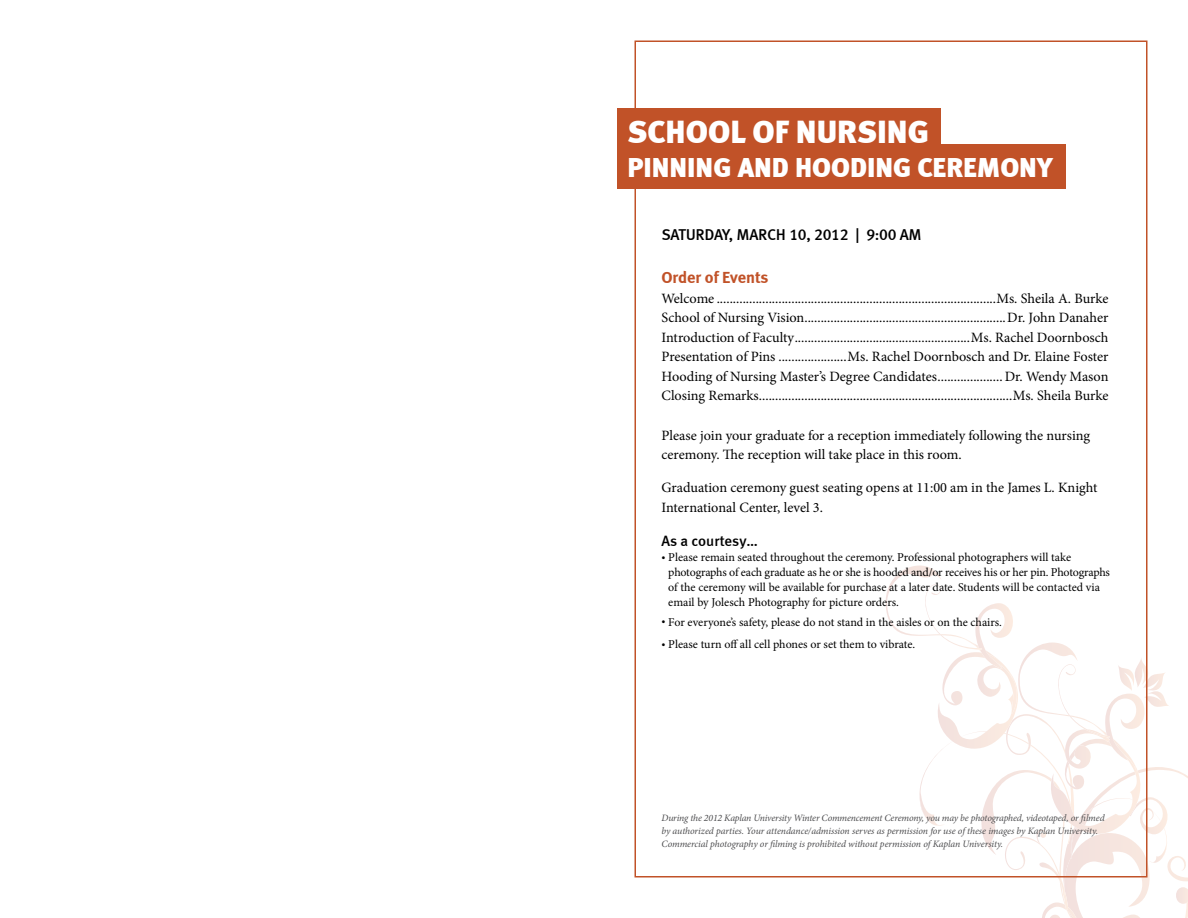
<style>
.page{position:relative;width:1188px;height:918px;background:#fff}
.page>*{position:absolute;margin:0;border:0;box-sizing:border-box;transform-origin:0 0}
.t1{font:32.55px "Meta Black LF";color:#fff}
.t2{font:27.6px "Meta Black LF";color:#fff}
.t3{font:16.5px "Meta Bold LF";letter-spacing:-.005em;color:#c15228}
.t4{font:15.75px "Meta Medium LF Caps";letter-spacing:-.02em;color:#000}
.t5{font:15px "Meta Medium LF";color:#000}
.t6{font:14.25px/19.5px "Minion Pro";color:#000}
.t7{font:12px/15px "Minion Pro";letter-spacing:-.005em;color:#000}
.t8{font:italic 9.75px/13.2px "Minion Pro";letter-spacing:-.01em;color:#4d4d4f}
.s1{font-size:10.5px}
</style>
<div class="page">
<svg style="left:885px;top:566px;width:303px;height:352px"></svg>
<div style="left:617px;top:109px;width:324px;height:43px;background:#c15228"></div>
<div style="left:617px;top:144px;width:448px;height:45px;background:#c15228"></div>
<h1 class="t1" style="left:628px;top:112px;width:303px">SCHOOL OF NURSING</h1>
<h2 class="t2" style="left:628px;top:151px;width:426px">PINNING AND HOODING CEREMONY</h2>
<p class="t4" style="left:662px;top:226px;width:250px">SATURDAY, MARCH 10, 2012 | 9:00 AM</p>
<p class="t3" style="left:662px;top:268px;width:108px">Order of Events</p>
<p class="t6" style="left:662px;top:288px;width:449px;text-align:justify">Welcome ......................................................................................Ms. Sheila A. Burke School of Nursing Vision..............................................................Dr. John Danaher Introduction of Faculty......................................................Ms. Rachel Doornbosch Presentation of Pins .....................Ms. Rachel Doornbosch and Dr. Elaine Foster Hooding of Nursing Master’s Degree Candidates.................... Dr. Wendy Mason Closing Remarks..............................................................................Ms. Sheila Burke</p>
<p class="t6" style="left:662px;top:426px;width:430px">Please join your graduate for a reception immediately following the nursing ceremony. The reception will take place in this room.</p>
<p class="t6" style="left:662px;top:478px;width:438px">Graduation ceremony guest seating opens at 11:00 am in the James L. Knight<br>International Center, level 3.</p>
<p class="t5" style="left:662px;top:533px;width:98px">As a courtesy…</p>
<p class="t7" style="left:668px;top:550px;width:443px;text-indent:-7px"><span class="s1">•</span> Please remain seated throughout the ceremony. Professional photographers will take photographs of each graduate as he or she is hooded and/or receives his or her pin. Photographs of the ceremony will be available for purchase at a later date. Students will be contacted via email by Jolesch Photography for picture orders.</p>
<p class="t7" style="left:662px;top:615px;width:342px"><span class="s1">•</span> For everyone’s safety, please do not stand in the aisles or on the chairs.</p>
<p class="t7" style="left:662px;top:637px;width:255px"><span class="s1">•</span> Please turn off all cell phones or set them to vibrate.</p>
<p class="t8" style="left:662px;top:811px;width:445px">During the 2012 Kaplan University Winter Commencement Ceremony, you may be photographed, videotaped, or filmed by authorized parties. Your attendance/admission serves as permission for use of these images by Kaplan University.<br>Commercial photography or filming is prohibited without permission of Kaplan University.</p>
</div>
